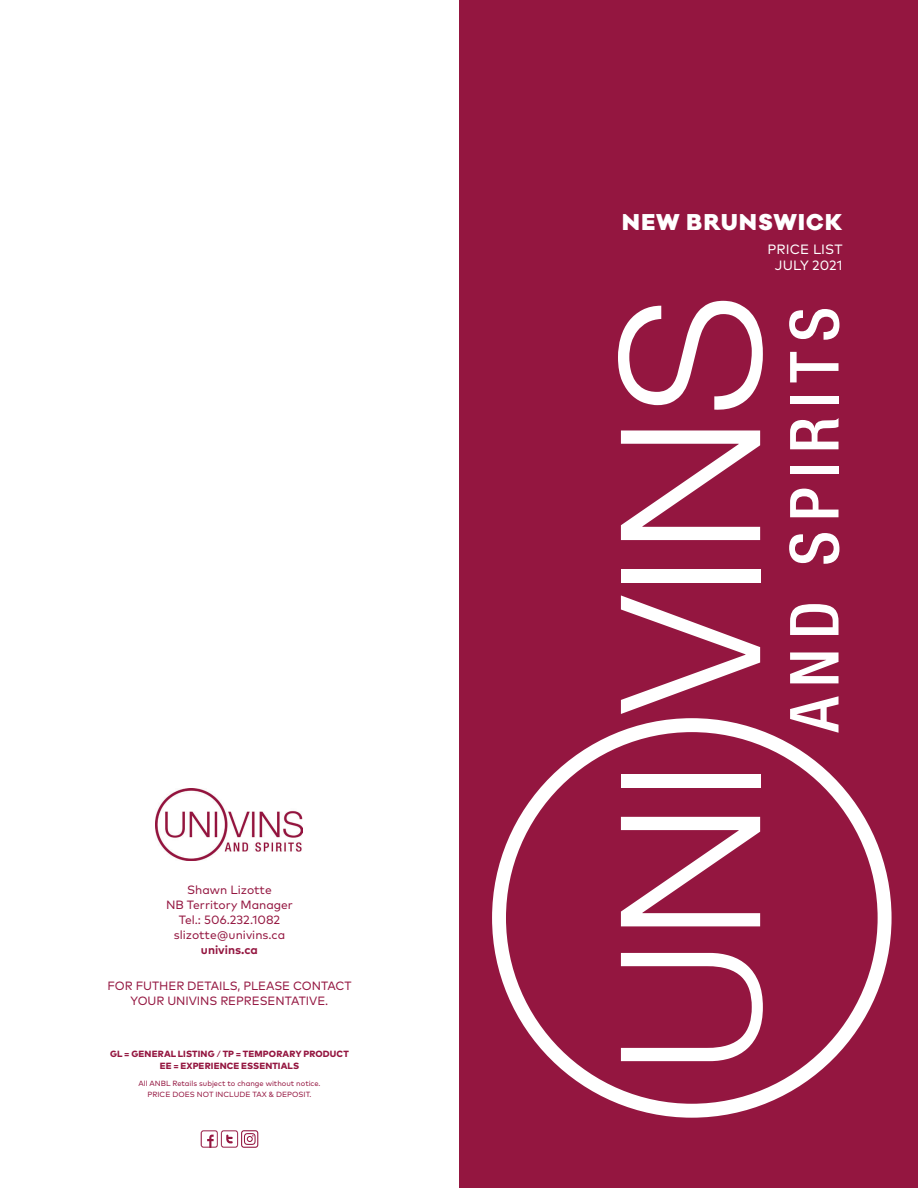
<style>
.page{position:relative;width:918px;height:1188px;background:#fff}
.page>*{position:absolute;margin:0;border:0;box-sizing:border-box;transform-origin:0 0}
.t1{font:900 21px "Galano Classic";letter-spacing:.065em;color:#fff}
.t2{font:13.5px/16.5px "Mark Pro";letter-spacing:.005em;color:#fff;text-align:center}
.t3{font:12px/15px "Mark Pro";letter-spacing:-.005em;color:#941640;text-align:center}
.t4{font:700 12px "Mark Pro";color:#941640}
.t5{font:800 9px/12px "Mark Pro";letter-spacing:.015em;color:#941640;text-align:center}
.t6{font:7.5px/10.5px "Mark Pro";color:#941640;text-align:center}
.s1{font-weight:400}
</style>
<div class="page">
<div style="left:459px;top:0;width:459px;height:1188px;background:#941640"></div>
<svg style="left:492px;top:718px;width:400px;height:400px"></svg>
<svg style="left:621px;top:953px;width:142px;height:108px"></svg>
<svg style="left:621px;top:817px;width:139px;height:109px"></svg>
<div style="left:621px;top:775px;width:139px;height:13px;background:#fff"></div>
<svg style="left:621px;top:595px;width:139px;height:119px"></svg>
<div style="left:621px;top:569px;width:139px;height:13px;background:#fff"></div>
<svg style="left:621px;top:430px;width:139px;height:110px"></svg>
<svg style="left:618px;top:301px;width:145px;height:109px"></svg>
<svg style="left:790px;top:696px;width:49px;height:37px"></svg>
<svg style="left:790px;top:652px;width:49px;height:31px"></svg>
<svg style="left:790px;top:604px;width:49px;height:31px"></svg>
<svg style="left:789px;top:533px;width:50px;height:31px"></svg>
<svg style="left:790px;top:489px;width:49px;height:28px"></svg>
<div style="left:790px;top:466px;width:49px;height:8px;background:#fff"></div>
<svg style="left:790px;top:418px;width:49px;height:31px"></svg>
<div style="left:790px;top:396px;width:49px;height:8px;background:#fff"></div>
<svg style="left:790px;top:352px;width:49px;height:30px"></svg>
<svg style="left:789px;top:309px;width:50px;height:31px"></svg>
<img style="left:155px;top:789px;width:148px;height:72px">
<svg style="left:201px;top:1130px;width:57px;height:18px"></svg>
<p class="t3" style="left:166px;top:882px;width:128px">Shawn Lizotte<br>NB Territory Manager<br>Tel.: 506.232.1082 slizotte@univins.ca</p>
<p class="t4" style="left:201px;top:941px;width:59px">univins.ca</p>
<p class="t3" style="left:107px;top:977px;width:246px">FOR FUTHER DETAILS, PLEASE CONTACT<br>YOUR UNIVINS REPRESENTATIVE.</p>
<p class="t5" style="left:110px;top:1047px;width:240px">GL = GENERAL LISTING <span class="s1">/</span> TP = TEMPORARY PRODUCT<br>EE = EXPERIENCE ESSENTIALS</p>
<p class="t6" style="left:138px;top:1078px;width:184px">All ANBL Retails subject to change without notice.<br>PRICE DOES NOT INCLUDE TAX &amp; DEPOSIT.</p>
<h1 class="t1" style="left:622px;top:208px;width:222px">NEW BRUNSWICK</h1>
<p class="t2" style="left:768px;top:240px;width:76px">PRICE LIST<br>JULY 2021</p>
</div>
